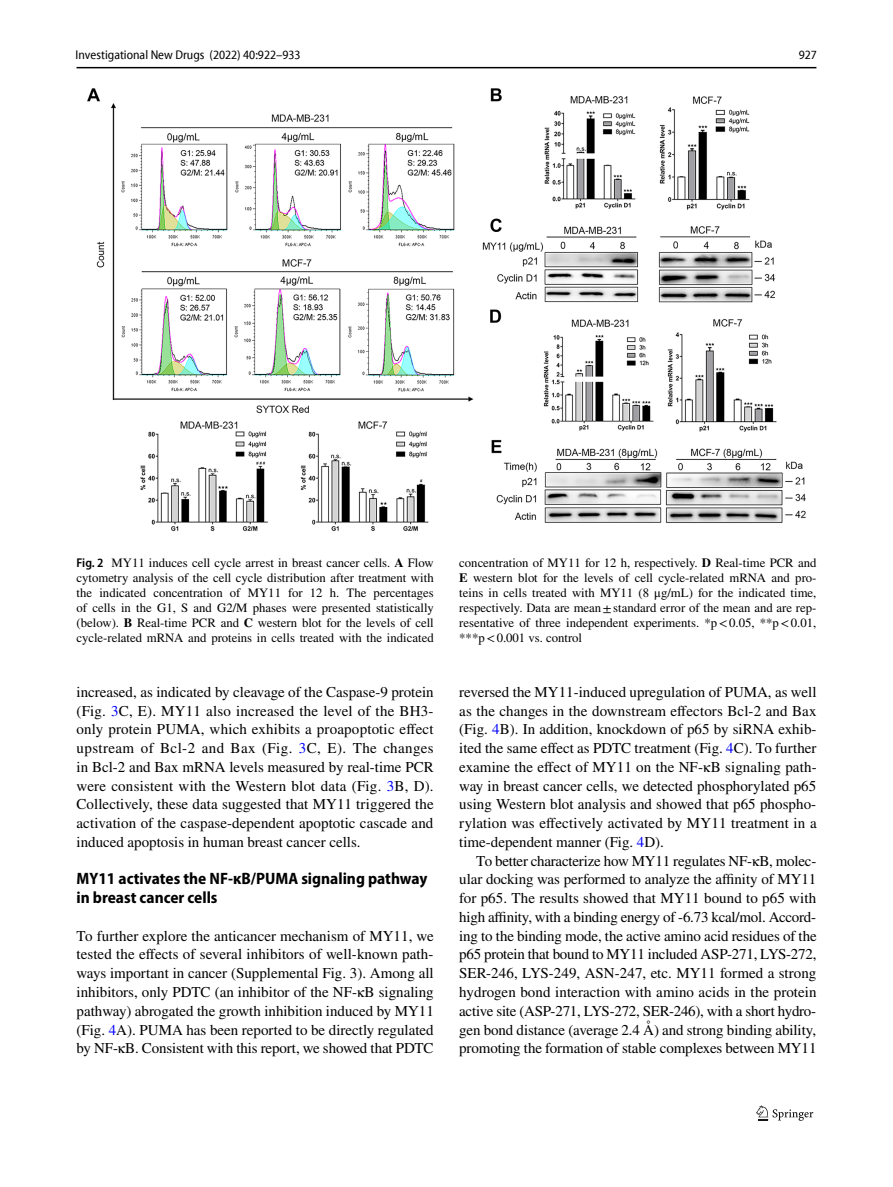
<style>
.page{position:relative;width:893px;height:1187px;background:#fff}
.page>*{position:absolute;margin:0;border:0;box-sizing:border-box;transform-origin:0 0}
.t1{font:700 semi-condensed 16.5px/18.8px "Myriad Pro";color:#000}
.t2{font:15px/18.8px "STIX";color:#000;text-align:justify}
.t3{font:12.75px/15px "STIX";color:#000;text-align:justify}
.t4{font:semi-condensed 12.75px "Myriad Pro Unic";color:#000}
.s1{font-family:"Myriad Pro";font-weight:600;font-stretch:semi-condensed}
.s2{font-weight:700}
.s3{color:#00f}
</style>
<div class="page">
<hr style="left:77px;top:67px;width:739px;height:1px;background:#000">
<img style="left:87px;top:88px;width:719px;height:443px">
<svg style="left:756px;top:1105px;width:57px;height:15px"></svg>
<p class="t4" style="left:76px;top:50px;width:227px">Investigational New Drugs (2022) 40:922–933</p>
<p class="t4" style="left:799px;top:50px;width:20px">927</p>
<p class="t3" style="left:77px;top:556px;width:359px"><span class="s1">Fig. 2</span> MY11 induces cell cycle arrest in breast cancer cells. <span class="s2">A</span> Flow cytometry analysis of the cell cycle distribution after treatment with the indicated concentration of MY11 for 12 h. The percentages of cells in the G1, S and G2/M phases were presented statistically (below). <span class="s2">B</span> Real-time PCR and <span class="s2">C</span> western blot for the levels of cell cycle-related mRNA and proteins in cells treated with the indicated</p>
<p class="t3" style="left:459px;top:556px;width:359px">concentration of MY11 for 12 h, respectively. <span class="s2">D</span> Real-time PCR and <span class="s2">E</span> western blot for the levels of cell cycle-related mRNA and pro&shy;teins in cells treated with MY11 (8 μg/mL) for the indicated time, respectively. Data are mean±standard error of the mean and are rep&shy;resentative of three independent experiments. *p&lt;0.05, **p&lt;0.01, ***p&lt;0.001 vs. control</p>
<p class="t2" style="left:77px;top:683px;width:359px">increased, as indicated by cleavage of the Caspase-9 protein (Fig. <span class="s3">3</span>C, E). MY11 also increased the level of the BH3- only protein PUMA, which exhibits a proapoptotic effect upstream of Bcl-2 and Bax (Fig. <span class="s3">3</span>C, E). The changes in Bcl-2 and Bax mRNA levels measured by real-time PCR were consistent with the Western blot data (Fig. <span class="s3">3</span>B, D).<br>Collectively, these data suggested that MY11 triggered the activation of the caspase-dependent apoptotic cascade and induced apoptosis in human breast cancer cells.</p>
<p class="t1" style="left:77px;top:869px;width:352px">MY11 activates the NF‑κB/PUMA signaling pathway in breast cancer cells</p>
<p class="t2" style="left:77px;top:927px;width:359px">To further explore the anticancer mechanism of MY11, we tested the effects of several inhibitors of well-known path&shy;ways important in cancer (Supplemental Fig. 3). Among all inhibitors, only PDTC (an inhibitor of the NF-κB signaling pathway) abrogated the growth inhibition induced by MY11 (Fig. <span class="s3">4</span>A). PUMA has been reported to be directly regulated by NF-κB. Consistent with this report, we showed that PDTC</p>
<p class="t2" style="left:459px;top:683px;width:359px">reversed the MY11-induced upregulation of PUMA, as well as the changes in the downstream effectors Bcl-2 and Bax (Fig. <span class="s3">4</span>B). In addition, knockdown of p65 by siRNA exhib&shy;ited the same effect as PDTC treatment (Fig. <span class="s3">4</span>C). To further examine the effect of MY11 on the NF-κB signaling path&shy;way in breast cancer cells, we detected phosphorylated p65 using Western blot analysis and showed that p65 phospho&shy;rylation was effectively activated by MY11 treatment in a time-dependent manner (Fig. <span class="s3">4</span>D).</p>
<p class="t2" style="left:459px;top:852px;width:359px;text-indent:17px">To better characterize how MY11 regulates NF-κB, molec&shy;ular docking was performed to analyze the affinity of MY11 for p65. The results showed that MY11 bound to p65 with high affinity, with a binding energy of -6.73 kcal/mol. Accord&shy;ing to the binding mode, the active amino acid residues of the p65 protein that bound to MY11 included ASP-271, LYS-272, SER-246, LYS-249, ASN-247, etc. MY11 formed a strong hydrogen bond interaction with amino acids in the protein active site (ASP-271, LYS-272, SER-246), with a short hydro&shy;gen bond distance (average 2.4 Å) and strong binding ability, promoting the formation of stable complexes between MY11</p>
</div>
